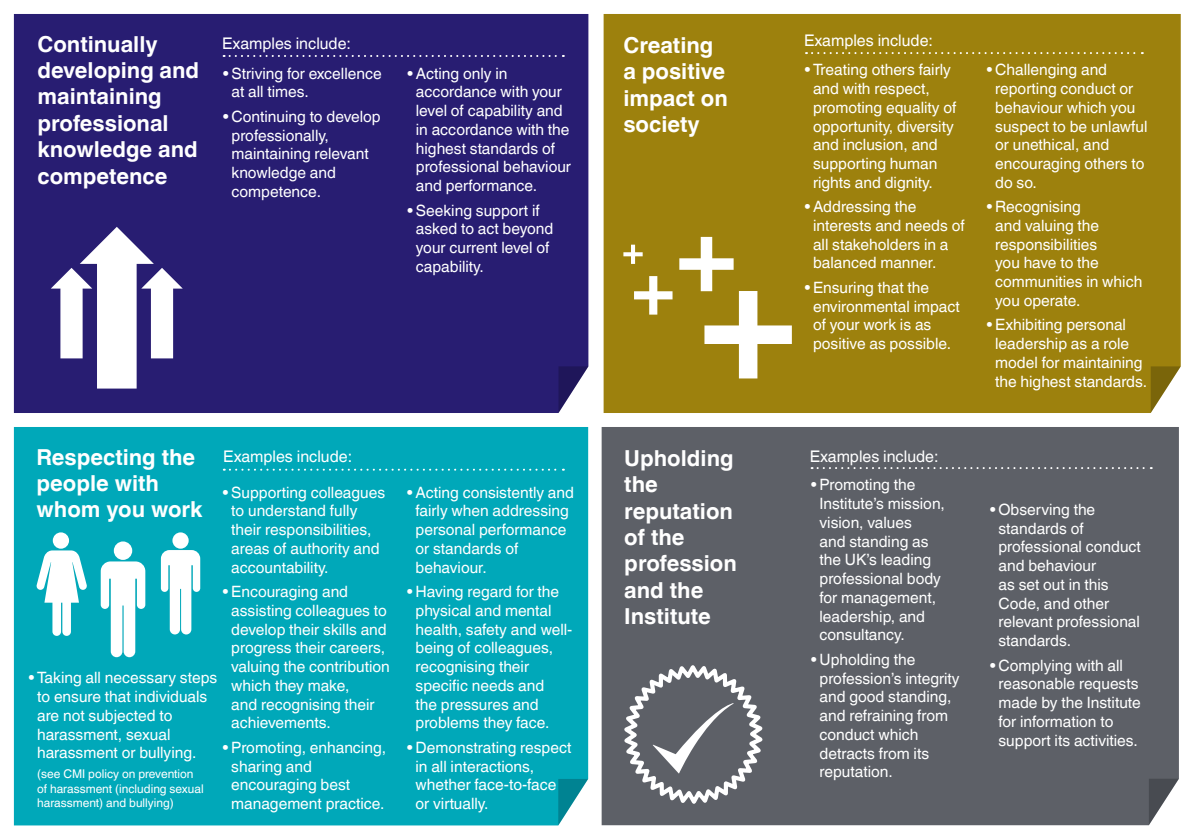
<style>
.page{position:relative;width:1191px;height:840px;background:#fff}
.page>*{position:absolute;margin:0;border:0;box-sizing:border-box;transform-origin:0 0}
.t1{font:700 22px/26.4px "Helvetica World";color:#fff}
.t2{font:16px "Helvetica World";color:#fff}
.t3{font:15.6px/18.8px "Helvetica World";color:#fff}
.t4{font:12px/14.4px "Helvetica World";color:#fff}
</style>
<div class="page">
<div style="left:14px;top:14px;width:574px;height:399px;background:#281d72"></div>
<svg style="left:558px;top:366px;width:30px;height:47px"></svg>
<svg style="left:224px;top:55px;width:340px;height:2px"></svg>
<svg style="left:51px;top:227px;width:132px;height:161px"></svg>
<div style="left:14px;top:427px;width:574px;height:398px;background:#00a8b9"></div>
<svg style="left:558px;top:778px;width:30px;height:47px"></svg>
<svg style="left:224px;top:468px;width:340px;height:2px"></svg>
<div style="left:603px;top:14px;width:577px;height:399px;background:#9d810d"></div>
<svg style="left:1150px;top:366px;width:30px;height:47px"></svg>
<svg style="left:634px;top:276px;width:38px;height:38px"></svg>
<svg style="left:623px;top:244px;width:19px;height:20px"></svg>
<svg style="left:679px;top:237px;width:113px;height:141px"></svg>
<svg style="left:806px;top:52px;width:336px;height:2px"></svg>
<div style="left:601px;top:427px;width:577px;height:397px;background:#5d6067"></div>
<svg style="left:1148px;top:778px;width:30px;height:46px"></svg>
<svg style="left:811px;top:467px;width:340px;height:2px"></svg>
<svg style="left:618px;top:658px;width:151px;height:151px;background:#76797f"></svg>
<div style="left:53px;top:532px;width:16px;height:16px;background:#fff;border-radius:50%"></div>
<svg style="left:36px;top:550px;width:51px;height:85px"></svg>
<svg style="left:101px;top:561px;width:44px;height:95px"></svg>
<div style="left:114px;top:541px;width:18px;height:18px;background:#fff;border-radius:50%"></div>
<svg style="left:161px;top:549px;width:39px;height:85px"></svg>
<div style="left:172px;top:532px;width:17px;height:16px;background:#fff;border-radius:50%"></div>
<h1 class="t1" style="left:37px;top:31px;width:122px">Continually</h1>
<p class="t2" style="left:222px;top:34px;width:130px">Examples include:</p>
<h1 class="t1" style="left:37px;top:57px;width:163px">developing and maintaining professional knowledge and competence</h1>
<p class="t3" style="left:231px;top:64px;width:152px;text-indent:-9px">• Striving for excellence at all times.</p>
<p class="t3" style="left:231px;top:107px;width:151px;text-indent:-9px">• Continuing to develop professionally, maintaining relevant knowledge and competence.</p>
<p class="t3" style="left:416px;top:64px;width:157px;text-indent:-9px">• Acting only in accordance with your level of capability and in accordance with the highest standards of professional behaviour and performance.</p>
<p class="t3" style="left:416px;top:201px;width:139px;text-indent:-9px">• Seeking support if asked to act beyond your current level of capability.</p>
<h1 class="t1" style="left:623px;top:32px;width:91px">Creating</h1>
<p class="t2" style="left:804px;top:31px;width:130px">Examples include:</p>
<h1 class="t1" style="left:623px;top:58px;width:106px">a positive impact on society</h1>
<p class="t3" style="left:813px;top:60px;width:145px;text-indent:-9px">• Treating others fairly and with respect, promoting equality of opportunity, diversity and inclusion, and supporting human rights and dignity.</p>
<p class="t3" style="left:813px;top:197px;width:153px;text-indent:-9px">• Addressing the interests and needs of all stakeholders in a balanced manner.</p>
<p class="t3" style="left:813px;top:278px;width:148px;text-indent:-9px">• Ensuring that the environmental impact of your work is as positive as possible.</p>
<p class="t3" style="left:995px;top:60px;width:154px;text-indent:-9px">• Challenging and reporting conduct or behaviour which you suspect to be unlawful or unethical, and encouraging others to do so.</p>
<p class="t3" style="left:995px;top:197px;width:149px;text-indent:-9px">• Recognising<br>and valuing the responsibilities<br>you have to the communities in which you operate.</p>
<p class="t3" style="left:995px;top:315px;width:153px;text-indent:-9px">• Exhibiting personal leadership as a role model for maintaining the highest standards.</p>
<h1 class="t1" style="left:37px;top:443px;width:167px">Respecting the people with whom you work</h1>
<p class="t2" style="left:223px;top:446px;width:130px">Examples include:</p>
<p class="t3" style="left:231px;top:482px;width:155px;text-indent:-9px">• Supporting colleagues to understand fully their responsibilities, areas of authority and accountability.</p>
<p class="t3" style="left:231px;top:582px;width:160px;text-indent:-9px">• Encouraging and assisting colleagues to develop their skills and progress their careers, valuing the contribution which they make,<br>and recognising their achievements.</p>
<p class="t3" style="left:231px;top:737px;width:156px;text-indent:-9px">• Promoting, enhancing, sharing and encouraging best management practice.</p>
<p class="t3" style="left:37px;top:668px;width:182px;text-indent:-9px">• Taking all necessary steps to ensure that individuals are not subjected to harassment, sexual harassment or bullying.</p>
<p class="t4" style="left:37px;top:766px;width:168px">(see CMI policy on prevention of harassment (including sexual harassment) and bullying)</p>
<p class="t3" style="left:415px;top:482px;width:160px;text-indent:-9px">• Acting consistently and fairly when addressing personal performance or standards of behaviour.</p>
<p class="t3" style="left:415px;top:582px;width:158px;text-indent:-9px">• Having regard for the physical and mental health, safety and well&shy;being of colleagues, recognising their specific needs and<br>the pressures and problems they face.</p>
<p class="t3" style="left:415px;top:737px;width:157px;text-indent:-9px">• Demonstrating respect in all interactions, whether face-to-face or virtually.</p>
<h1 class="t1" style="left:624px;top:444px;width:111px">Upholding</h1>
<p class="t2" style="left:809px;top:446px;width:130px">Examples include:</p>
<h1 class="t1" style="left:624px;top:471px;width:114px">the reputation of the profession and the<br>Institute</h1>
<p class="t3" style="left:819px;top:475px;width:127px;text-indent:-9px">• Promoting the<br>Institute’s mission, vision, values<br>and standing as the UK’s leading professional body for management, leadership, and consultancy.</p>
<p class="t3" style="left:819px;top:649px;width:142px;text-indent:-9px">• Upholding the profession’s integrity and good standing, and refraining from conduct which detracts from its reputation.</p>
<p class="t3" style="left:998px;top:500px;width:144px;text-indent:-9px">• Observing the standards of professional conduct and behaviour<br>as set out in this<br>Code, and other relevant professional standards.</p>
<p class="t3" style="left:998px;top:655px;width:144px;text-indent:-9px">• Complying with all reasonable requests made by the Institute for information to support its activities.</p>
</div>
